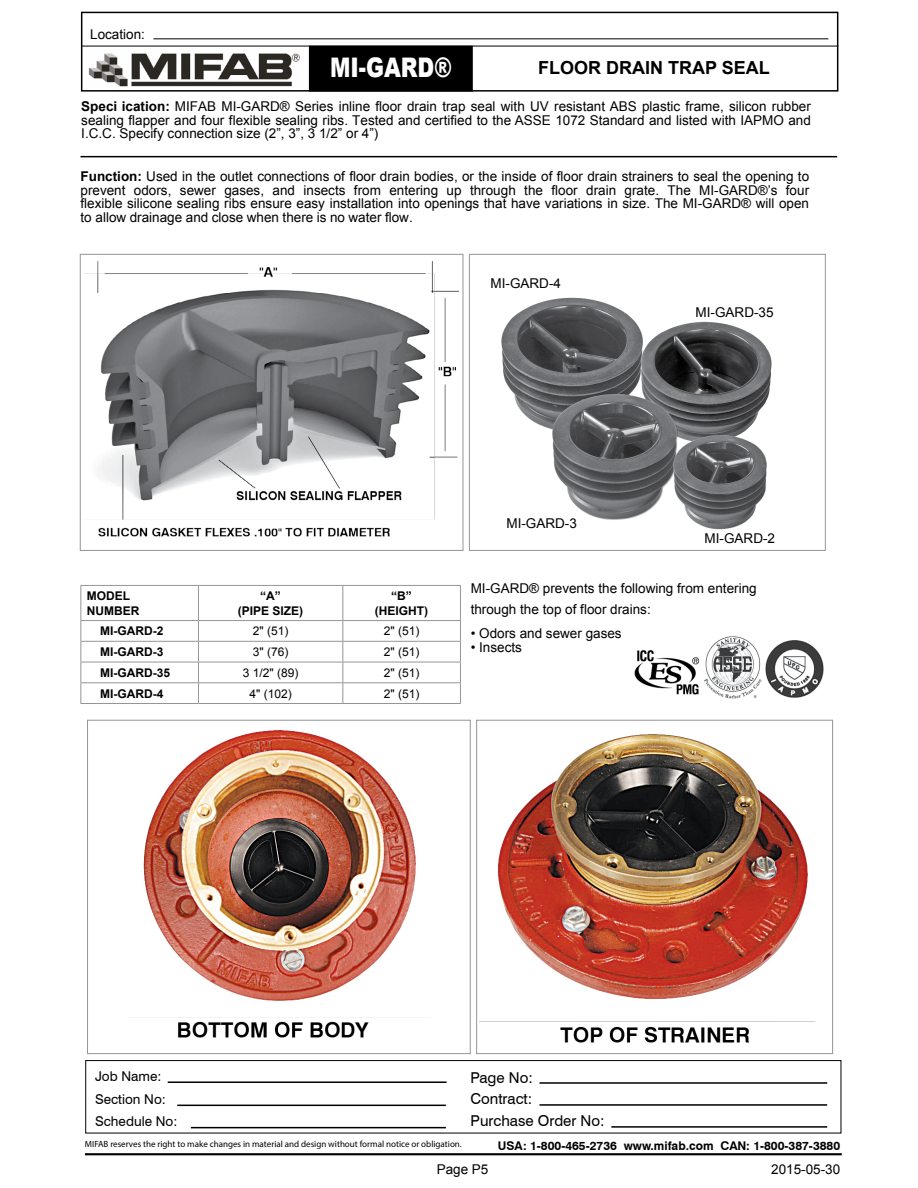
<style>
.page{position:relative;width:918px;height:1188px;background:#fff}
.page>*{position:absolute;margin:0;border:0;box-sizing:border-box;transform-origin:0 0}
.t1{font:900 27px "Arial";color:#fff;scale:.8 1}
.t2{font:700 18px "Arial";color:#000}
.t3{font:15px/21.9px "Swiss 721 BT";color:#000}
.t4{font:13.5px/13.5px "Arial";color:#000;text-align:justify}
.t5{font:13.5px/22.4px "Swiss 721 BT";color:#000}
.t6{font:700 12px/14.4px "Arial";color:#000;text-align:center}
.t7{font:12px "Arial";color:#000}
.t8{font:700 12px "Swiss 721 BT";color:#000}
.t9{font:9px "Myriad Pro";color:#000}
.s1{font-weight:700}
</style>
<div class="page">
<img style="left:634px;top:650px;width:66px;height:45px">
<hr style="left:82px;top:46px;width:756px;height:1px;background:#000">
<hr style="left:153px;top:38px;width:675px;height:1px;background:#000">
<div style="left:81px;top:12px;width:757px;height:80px;border:2px solid #000"></div>
<div style="left:310px;top:46px;width:162px;height:45px;background:#000"></div>
<div style="left:309px;top:46px;width:164px;height:46px;border:2px solid #000"></div>
<hr style="left:80px;top:156px;width:757px;height:1px;background:#000">
<img style="left:128px;top:729px;width:302px;height:309px">
<img style="left:480px;top:734px;width:335px;height:309px">
<hr style="left:80px;top:585px;width:118px;height:1px;background:#939598">
<hr style="left:80px;top:586px;width:1px;height:34px;background:#939598">
<hr style="left:198px;top:585px;width:145px;height:1px;background:#939598">
<hr style="left:198px;top:586px;width:1px;height:34px;background:#939598">
<hr style="left:343px;top:585px;width:118px;height:1px;background:#939598">
<hr style="left:342px;top:586px;width:1px;height:34px;background:#939598">
<hr style="left:460px;top:586px;width:1px;height:34px;background:#939598">
<hr style="left:80px;top:620px;width:118px;height:1px;background:#939598">
<hr style="left:198px;top:620px;width:145px;height:1px;background:#939598">
<hr style="left:343px;top:620px;width:118px;height:1px;background:#939598">
<hr style="left:80px;top:641px;width:118px;height:1px;background:#939598">
<hr style="left:198px;top:641px;width:145px;height:1px;background:#939598">
<hr style="left:343px;top:641px;width:118px;height:1px;background:#939598">
<hr style="left:80px;top:662px;width:118px;height:1px;background:#939598">
<hr style="left:198px;top:662px;width:145px;height:1px;background:#939598">
<hr style="left:343px;top:662px;width:118px;height:1px;background:#939598">
<hr style="left:80px;top:682px;width:118px;height:1px;background:#939598">
<svg style="left:80px;top:621px;width:1px;height:82px"></svg>
<hr style="left:198px;top:682px;width:145px;height:1px;background:#939598">
<svg style="left:198px;top:621px;width:1px;height:82px"></svg>
<hr style="left:343px;top:682px;width:118px;height:1px;background:#939598">
<svg style="left:342px;top:621px;width:1px;height:82px"></svg>
<svg style="left:460px;top:621px;width:1px;height:82px"></svg>
<hr style="left:80px;top:703px;width:118px;height:1px;background:#939598">
<hr style="left:198px;top:703px;width:145px;height:1px;background:#939598">
<hr style="left:343px;top:703px;width:118px;height:1px;background:#939598">
<img style="left:88px;top:53px;width:212px;height:34px">
<img style="left:704px;top:636px;width:120px;height:63px">
<img style="left:84px;top:261px;width:376px;height:276px">
<div style="left:80px;top:254px;width:383px;height:297px;border:1px solid #939598"></div>
<div style="left:87px;top:720px;width:384px;height:334px;border:1px solid #939598"></div>
<div style="left:469px;top:254px;width:357px;height:297px;border:1px solid #939598"></div>
<div style="left:476px;top:720px;width:357px;height:334px;border:1px solid #939598"></div>
<img style="left:501px;top:297px;width:271px;height:233px">
<div style="left:85px;top:1060px;width:756px;height:73px;border:1px solid #000"></div>
<hr style="left:168px;top:1081px;width:279px;height:2px;background:#000">
<hr style="left:177px;top:1105px;width:269px;height:1px;background:#000">
<hr style="left:191px;top:1127px;width:255px;height:1px;background:#000">
<hr style="left:540px;top:1082px;width:287px;height:2px;background:#000">
<hr style="left:540px;top:1104px;width:287px;height:2px;background:#000">
<hr style="left:611px;top:1126px;width:216px;height:2px;background:#000">
<hr style="left:85px;top:1153px;width:757px;height:2px;background:#000">
<p class="t4" style="left:90px;top:27px;width:56px">Location:</p>
<h1 class="t1" style="left:330px;top:48px;width:154px">MI-GARD®</h1>
<h2 class="t2" style="left:538px;top:55px;width:233px">FLOOR DRAIN TRAP SEAL</h2>
<p class="t4" style="left:81px;top:100px;width:731px"><span class="s1">Speci ication:</span> MIFAB MI-GARD® Series inline floor drain trap seal with UV resistant ABS plastic frame, silicon rubber sealing flapper and four flexible sealing ribs. Tested and certified to the ASSE 1072 Standard and listed with IAPMO and I.C.C. Specify connection size (2”, 3”, 3 1/2” or 4”)</p>
<p class="t4" style="left:81px;top:170px;width:730px"><span class="s1">Function:</span> Used in the outlet connections of floor drain bodies, or the inside of floor drain strainers to seal the opening to prevent odors, sewer gases, and insects from entering up through the floor drain grate. The MI-GARD®’s four flexible silicone sealing ribs ensure easy installation into openings that have variations in size. The MI-GARD® will open to allow drainage and close when there is no water flow.</p>
<p class="t4" style="left:491px;top:277px;width:72px">MI-GARD-4</p>
<p class="t4" style="left:696px;top:306px;width:80px">MI-GARD-35</p>
<p class="t6" style="left:87px;top:589px;width:54px;text-align:left">MODEL<br>NUMBER</p>
<p class="t6" style="left:238px;top:589px;width:67px">“A”<br>(PIPE SIZE)</p>
<p class="t6" style="left:375px;top:589px;width:55px">“B” (HEIGHT)</p>
<p class="t6" style="left:100px;top:624px;width:65px">MI-GARD-2</p>
<p class="t7" style="left:253px;top:623px;width:37px">2" (51)</p>
<p class="t7" style="left:384px;top:623px;width:37px">2" (51)</p>
<p class="t6" style="left:100px;top:645px;width:65px">MI-GARD-3</p>
<p class="t7" style="left:253px;top:644px;width:37px">3" (76)</p>
<p class="t7" style="left:384px;top:644px;width:37px">2" (51)</p>
<p class="t6" style="left:100px;top:666px;width:71px">MI-GARD-35</p>
<p class="t7" style="left:243px;top:665px;width:57px">3 1/2" (89)</p>
<p class="t7" style="left:384px;top:665px;width:37px">2" (51)</p>
<p class="t6" style="left:100px;top:686px;width:65px">MI-GARD-4</p>
<p class="t7" style="left:250px;top:685px;width:44px">4" (102)</p>
<p class="t7" style="left:384px;top:685px;width:37px">2" (51)</p>
<p class="t4" style="left:506px;top:517px;width:72px">MI-GARD-3</p>
<p class="t4" style="left:705px;top:531px;width:72px">MI-GARD-2</p>
<p class="t4" style="left:471px;top:579px;width:288px;line-height:20.2px">MI-GARD® prevents the following from entering through the top of floor drains:</p>
<p class="t4" style="left:471px;top:627px;width:153px">• Odors and sewer gases</p>
<p class="t4" style="left:471px;top:641px;width:53px">• Insects</p>
<p class="t5" style="left:95px;top:1065px;width:84px">Job Name:<br>Section No:<br>Schedule No:</p>
<p class="t3" style="left:470px;top:1066px;width:136px">Page No:<br>Contract:<br>Purchase Order No:</p>
<p class="t9" style="left:85px;top:1139px;width:378px">MIFAB reserves the right to make changes in material and design without formal notice or obligation.</p>
<p class="t8" style="left:498px;top:1138px;width:344px">USA: 1-800-465-2736 www.mifab.com CAN: 1-800-387-3880</p>
<p class="t4" style="left:437px;top:1162px;width:53px">Page P5</p>
<p class="t4" style="left:771px;top:1162px;width:71px">2015-05-30</p>
</div>
